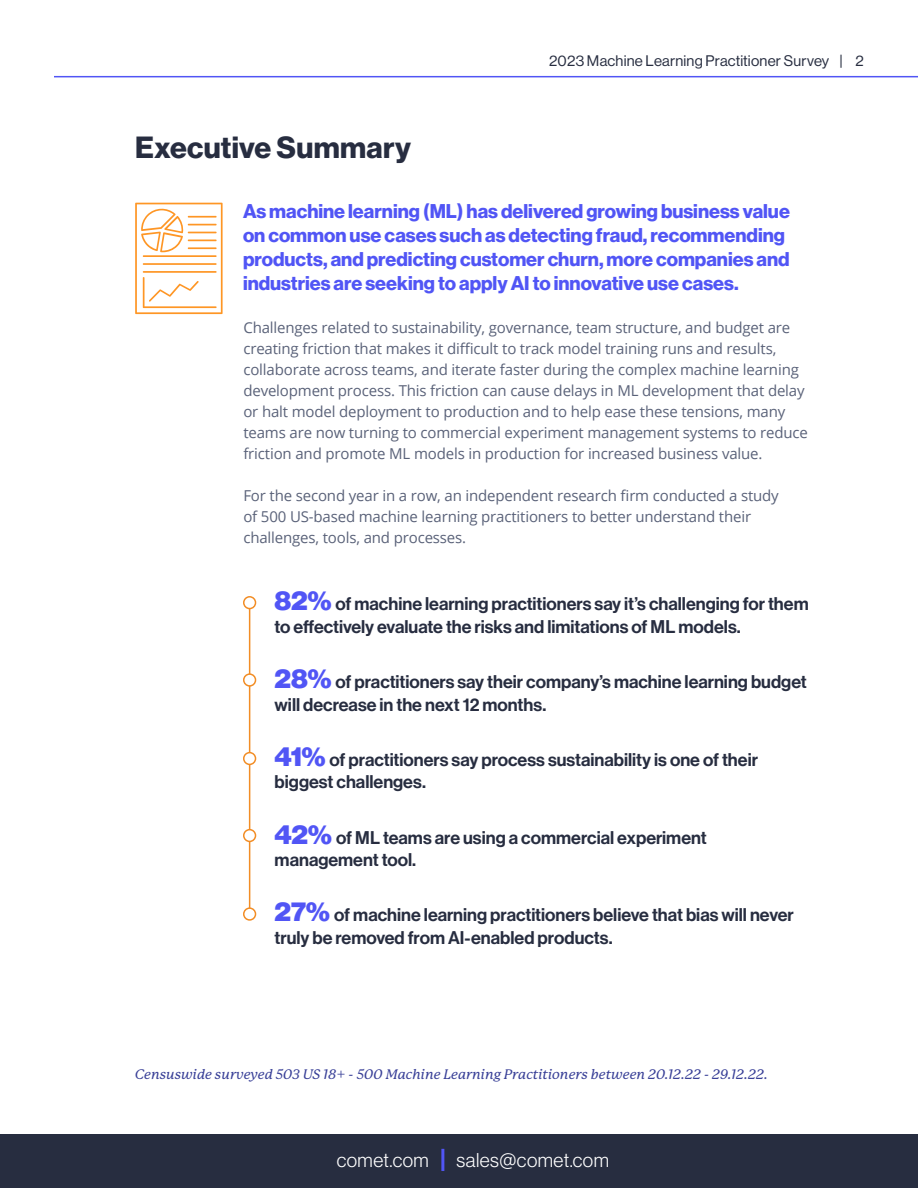
<style>
.page{position:relative;width:918px;height:1188px;background:#fff}
.page>*{position:absolute;margin:0;border:0;box-sizing:border-box;transform-origin:0 0}
.Headline_17_20_Left{font:30px "N Haas Grotesk DS Pro 75 Bd";letter-spacing:.01em;color:#272d40}
.t1{font:19.5px/24px "N Haas Grotesk DS Pro 75 Bd";color:#5155f5}
.t2{font:19.5px "N Haas Grotesk DS Pro 45 Lt";letter-spacing:.025em;color:#fff}
.Headline_17_20_Left-2{font:18px/22.5px "N Haas Grotesk DS Pro 65 Md";color:#272d40}
.Headline_17_20_Left-3{font:15px/21px "Open Sans";letter-spacing:-.01em;color:#5a6279}
.t3{font:15px "N Haas Grotesk DS Pro 55 Rg";letter-spacing:.015em;color:#272d40}
.t4{font:italic 500 13.5px "P22 Mackinac Pro";color:#3a4198}
.s1{font-family:"N Haas Grotesk DS Pro 95 Blk";font-size:27px;color:#5155f5}
</style>
<div class="page">
<hr style="left:54px;top:76px;width:864px;height:1px;background:#5155f5">
<div style="left:0;top:1134px;width:918px;height:54px;background:#272d40"></div>
<hr style="left:441px;top:1149px;width:3px;height:22px;background:#5155f5">
<svg style="left:135px;top:203px;width:88px;height:111px"></svg>
<hr style="left:188px;top:247px;width:29px;height:2px;background:#fe9625">
<hr style="left:249px;top:599px;width:1px;height:314px;background:#f28d25">
<div style="left:244px;top:597px;width:12px;height:12px;background:#fff;border-radius:50%"></div>
<div style="left:243px;top:596px;width:13px;height:13px;border:2px solid #f28d25;border-radius:50%"></div>
<div style="left:244px;top:674px;width:12px;height:12px;background:#fff;border-radius:50%"></div>
<div style="left:243px;top:673px;width:13px;height:14px;border:2px solid #f28d25;border-radius:50%"></div>
<div style="left:244px;top:753px;width:12px;height:11px;background:#fff;border-radius:50%"></div>
<div style="left:243px;top:752px;width:13px;height:13px;border:2px solid #f28d25;border-radius:50%"></div>
<div style="left:244px;top:830px;width:12px;height:11px;background:#fff;border-radius:50%"></div>
<div style="left:243px;top:829px;width:13px;height:13px;border:2px solid #f28d25;border-radius:50%"></div>
<div style="left:244px;top:908px;width:12px;height:12px;background:#fff;border-radius:50%"></div>
<div style="left:243px;top:907px;width:13px;height:14px;border:2px solid #f28d25;border-radius:50%"></div>
<p class="t3" style="left:549px;top:52px;width:316px">2023 Machine Learning Practitioner Survey | 2</p>
<p class="Headline_17_20_Left" style="left:135px;top:130px;width:278px">Executive Summary</p>
<p class="t1" style="left:243px;top:199px;width:548px">As machine learning (ML) has delivered growing business value on common use cases such as detecting fraud, recommending products, and predicting customer churn, more companies and industries are seeking to apply AI to innovative use cases.</p>
<p class="Headline_17_20_Left-3" style="left:243px;top:317px;width:566px">Challenges related to sustainability, governance, team structure, and budget are creating friction that makes it difficult to track model training runs and results, collaborate across teams, and iterate faster during the complex machine learning development process. This friction can cause delays in ML development that delay or halt model deployment to production and to help ease these tensions, many teams are now turning to commercial experiment management systems to reduce friction and promote ML models in production for increased business value.</p>
<p class="Headline_17_20_Left-3" style="left:243px;top:485px;width:537px">For the second year in a row, an independent research firm conducted a study of 500 US-based machine learning practitioners to better understand their challenges, tools, and processes.</p>
<p class="Headline_17_20_Left-2" style="left:275px;top:593px;width:536px"><span class="s1">82%</span> of machine learning practitioners say it’s challenging for them to effectively evaluate the risks and limitations of ML models.</p>
<p class="Headline_17_20_Left-2" style="left:275px;top:671px;width:534px"><span class="s1">28%</span> of practitioners say their company’s machine learning budget will decrease in the next 12 months.</p>
<p class="Headline_17_20_Left-2" style="left:275px;top:749px;width:485px"><span class="s1">41%</span> of practitioners say process sustainability is one of their biggest challenges.</p>
<p class="Headline_17_20_Left-2" style="left:275px;top:826px;width:434px"><span class="s1">42%</span> of ML teams are using a commercial experiment management tool.</p>
<p class="Headline_17_20_Left-2" style="left:275px;top:904px;width:521px"><span class="s1">27%</span> of machine learning practitioners believe that bias will never truly be removed from AI-enabled products.</p>
<p class="t4" style="left:135px;top:1066px;width:634px">Censuswide surveyed 503 US 18+ - 500 Machine Learning Practitioners between 20.12.22 - 29.12.22.</p>
<h2 class="t2" style="left:337px;top:1149px;width:94px">comet.com</h2>
<h2 class="t2" style="left:456px;top:1149px;width:154px">sales@comet.com</h2>
</div>
